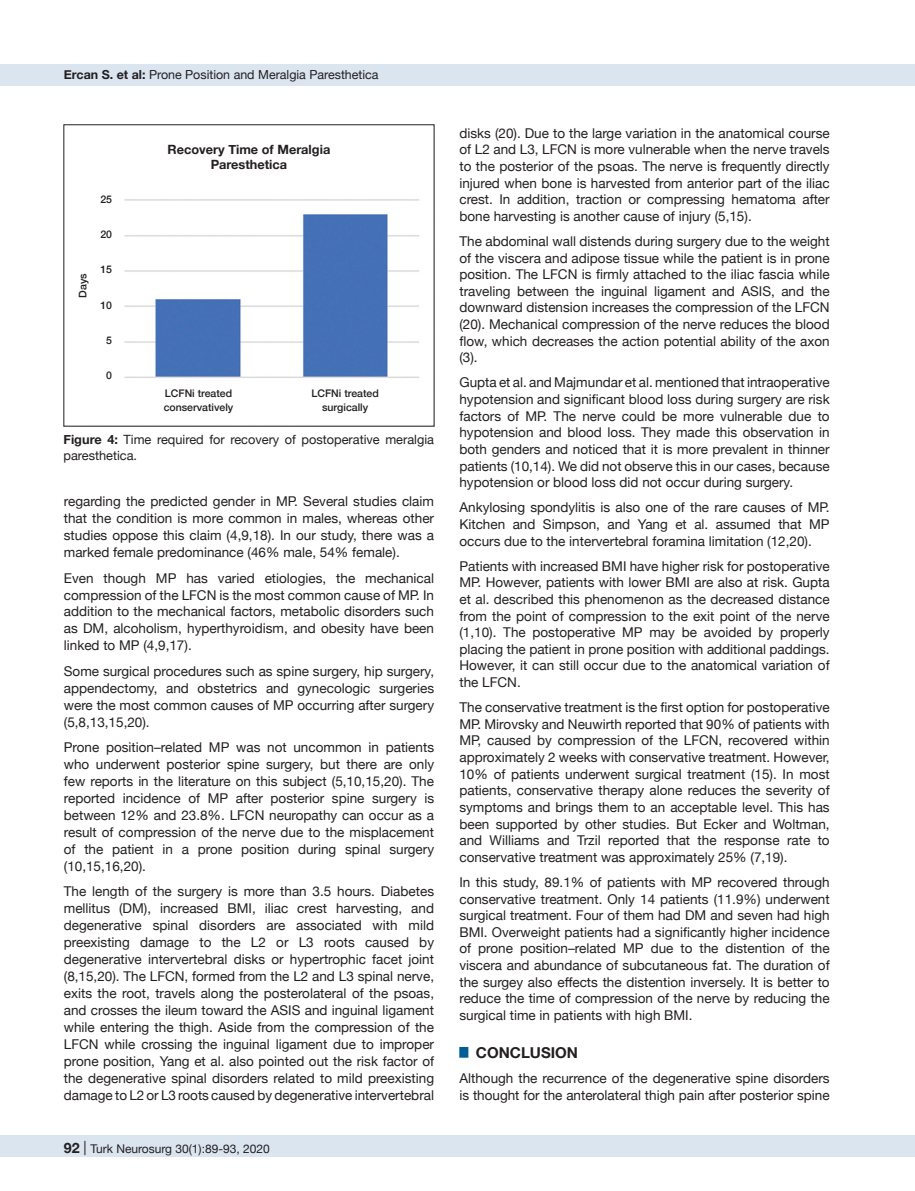
<style>
.page{position:relative;width:915px;height:1191px;background:#fff}
.page>*{position:absolute;margin:0;border:0;box-sizing:border-box;transform-origin:0 0}
.t1{font:700 15px "Helvetica Neue";color:#231f20}
.t2{font:13.5px/16.6px "Helvetica Neue";color:#231f20;text-align:justify}
.t3{font:12.75px/15.8px "Helvetica Neue";color:#231f20}
.t4{font:700 12.75px/15.8px "Helvetica Neue";color:#231f20;text-align:center}
.t5{font:12.45px "Helvetica Neue";color:#231f20}
.t6{font:12px "Helvetica Neue";color:#231f20}
.t7{font:500 10.5px/13.5px "Helvetica Neue";color:#231f20}
.s1{font-weight:700}
.s2{font-weight:700;font-size:14.25px}
.s3{font-size:14.25px}
</style>
<div class="page">
<div style="left:0;top:1135px;width:914px;height:22px;background:#dbe5f0"></div>
<div style="left:0;top:64px;width:914px;height:21px;background:#dbe5f0"></div>
<img style="left:124px;top:199px;width:296px;height:179px">
<p class="t5" style="left:64px;top:66px;width:316px"><span class="s1">Ercan S. et al:</span> Prone Position and Meralgia Paresthetica</p>
<p class="t7" style="left:75px;top:298px;width:26px;rotate:-90deg">Days</p>
<p class="t7" style="left:100px;top:191px;width:13px">25</p>
<p class="t7" style="left:100px;top:227px;width:13px">20</p>
<p class="t7" style="left:100px;top:262px;width:13px">15</p>
<p class="t7" style="left:100px;top:297px;width:13px">10</p>
<p class="t7" style="left:106px;top:332px;width:7px">5</p>
<p class="t7" style="left:106px;top:368px;width:7px">0</p>
<p class="t4" style="left:167px;top:142px;width:164px">Recovery Time of Meralgia<br>Paresthetica</p>
<p class="t7" style="left:164px;top:386px;width:71px">LCFNi treated conservatively</p>
<p class="t7" style="left:311px;top:386px;width:69px;text-align:center">LCFNi treated surgically</p>
<p class="t3" style="left:63px;top:432px;width:372px"><span class="s1">Figure 4:</span> Time required for recovery of postoperative meralgia paresthetica.</p>
<p class="t2" style="left:64px;top:494px;width:371px">regarding the predicted gender in MP. Several studies claim that the condition is more common in males, whereas other studies oppose this claim (4,9,18). In our study, there was a marked female predominance (46% male, 54% female).</p>
<p class="t2" style="left:64px;top:570px;width:371px">Even though MP has varied etiologies, the mechanical compression of the LFCN is the most common cause of MP. In addition to the mechanical factors, metabolic disorders such as DM, alcoholism, hyperthyroidism, and obesity have been linked to MP (4,9,17).</p>
<p class="t2" style="left:64px;top:663px;width:371px">Some surgical procedures such as spine surgery, hip surgery, appendectomy, and obstetrics and gynecologic surgeries were the most common causes of MP occurring after surgery (5,8,13,15,20).</p>
<p class="t2" style="left:64px;top:739px;width:371px">Prone position–related MP was not uncommon in patients who underwent posterior spine surgery, but there are only few reports in the literature on this subject (5,10,15,20). The reported incidence of MP after posterior spine surgery is between 12% and 23.8%. LFCN neuropathy can occur as a result of compression of the nerve due to the misplacement of the patient in a prone position during spinal surgery (10,15,16,20).</p>
<p class="t2" style="left:64px;top:883px;width:371px">The length of the surgery is more than 3.5 hours. Diabetes mellitus (DM), increased BMI, iliac crest harvesting, and degenerative spinal disorders are associated with mild preexisting damage to the L2 or L3 roots caused by degenerative intervertebral disks or hypertrophic facet joint (8,15,20). The LFCN, formed from the L2 and L3 spinal nerve, exits the root, travels along the posterolateral of the psoas, and crosses the ileum toward the ASIS and inguinal ligament while entering the thigh. Aside from the compression of the LFCN while crossing the inguinal ligament due to improper prone position, Yang et al. also pointed out the risk factor of the degenerative spinal disorders related to mild preexisting damage to L2 or L3 roots caused by degenerative intervertebral</p>
<p class="t6" style="left:63px;top:1140px;width:208px"><span class="s2">92</span> <span class="s3">|</span> Turk Neurosurg 30(1):89-93, 2020</p>
<p class="t2" style="left:459px;top:125px;width:371px">disks (20). Due to the large variation in the anatomical course of L2 and L3, LFCN is more vulnerable when the nerve travels to the posterior of the psoas. The nerve is frequently directly injured when bone is harvested from anterior part of the iliac crest. In addition, traction or compressing hematoma after bone harvesting is another cause of injury (5,15).</p>
<p class="t2" style="left:459px;top:233px;width:371px">The abdominal wall distends during surgery due to the weight of the viscera and adipose tissue while the patient is in prone position. The LFCN is firmly attached to the iliac fascia while traveling between the inguinal ligament and ASIS, and the downward distension increases the compression of the LFCN (20). Mechanical compression of the nerve reduces the blood flow, which decreases the action potential ability of the axon (3).</p>
<p class="t2" style="left:459px;top:375px;width:371px">Gupta et al. and Majmundar et al. mentioned that intraoperative hypotension and significant blood loss during surgery are risk factors of MP. The nerve could be more vulnerable due to hypotension and blood loss. They made this observation in both genders and noticed that it is more prevalent in thinner patients (10,14). We did not observe this in our cases, because hypotension or blood loss did not occur during surgery.</p>
<p class="t2" style="left:459px;top:500px;width:371px">Ankylosing spondylitis is also one of the rare causes of MP.<br>Kitchen and Simpson, and Yang et al. assumed that MP occurs due to the intervertebral foramina limitation (12,20).</p>
<p class="t2" style="left:459px;top:558px;width:371px">Patients with increased BMI have higher risk for postoperative MP. However, patients with lower BMI are also at risk. Gupta et al. described this phenomenon as the decreased distance from the point of compression to the exit point of the nerve (1,10). The postoperative MP may be avoided by properly placing the patient in prone position with additional paddings.<br>However, it can still occur due to the anatomical variation of the LFCN.</p>
<p class="t2" style="left:459px;top:700px;width:371px">The conservative treatment is the first option for postoperative MP. Mirovsky and Neuwirth reported that 90% of patients with MP, caused by compression of the LFCN, recovered within approximately 2 weeks with conservative treatment. However, 10% of patients underwent surgical treatment (15). In most patients, conservative therapy alone reduces the severity of symptoms and brings them to an acceptable level. This has been supported by other studies. But Ecker and Woltman, and Williams and Trzil reported that the response rate to conservative treatment was approximately 25% (7,19).</p>
<p class="t2" style="left:459px;top:874px;width:371px">In this study, 89.1% of patients with MP recovered through conservative treatment. Only 14 patients (11.9%) underwent surgical treatment. Four of them had DM and seven had high BMI. Overweight patients had a significantly higher incidence of prone position–related MP due to the distention of the viscera and abundance of subcutaneous fat. The duration of the surgey also effects the distention inversely. It is better to reduce the time of compression of the nerve by reducing the surgical time in patients with high BMI.</p>
<p class="t1" style="left:459px;top:1040px;width:120px"><sup>█</sup> CONCLUSION</p>
<p class="t2" style="left:459px;top:1070px;width:371px">Although the recurrence of the degenerative spine disorders is thought for the anterolateral thigh pain after posterior spine</p>
</div>
